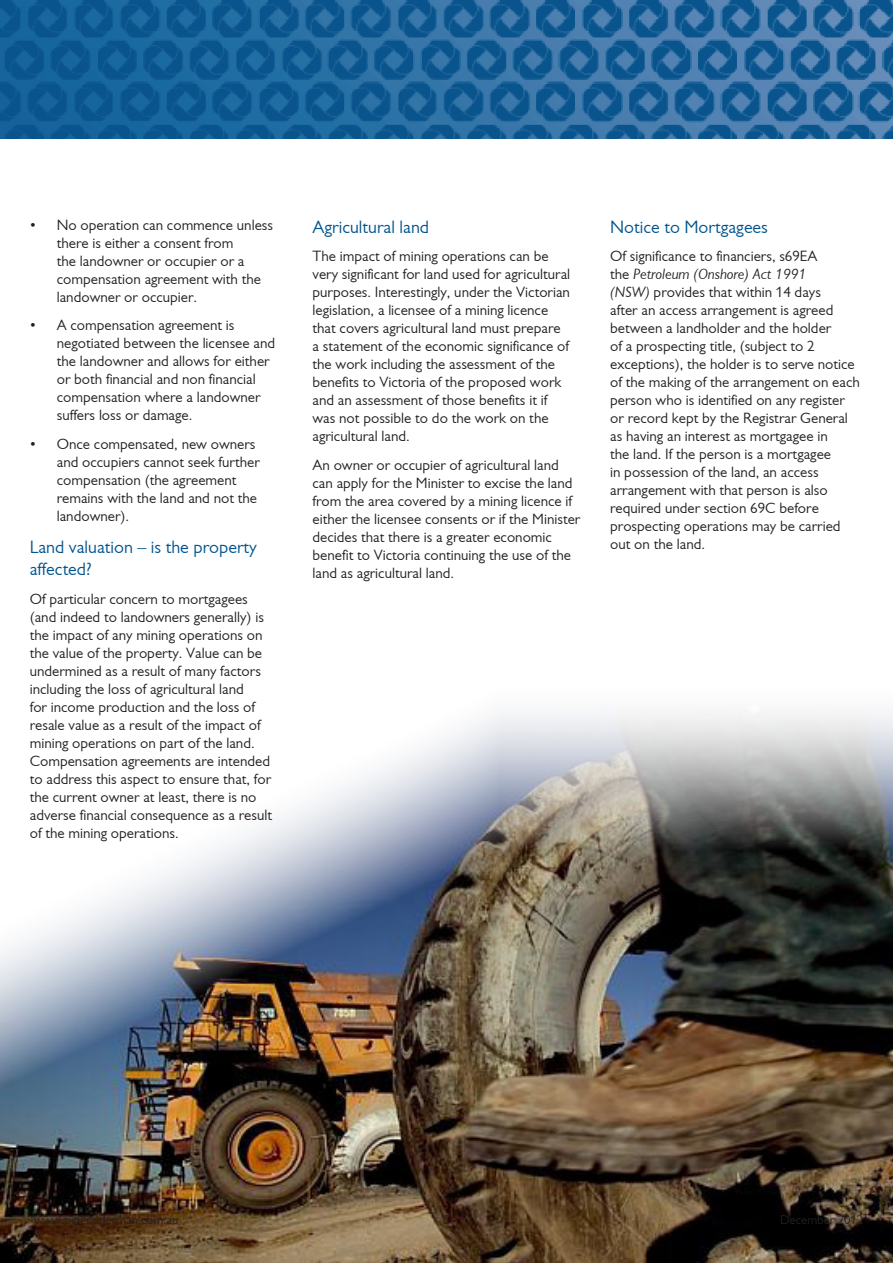
<style>
.page{position:relative;width:893px;height:1263px;background:#fff}
.page>*{position:absolute;margin:0;border:0;box-sizing:border-box;transform-origin:0 0}
.t1{font:18px/21.6px "Gill Alt One MT Book";color:#00538d}
.t2{font:15px/18px "Gill Alt One MT Book";color:#231f20}
.t3{font:12.75px "Gill Alt One MT Book";color:#231f20}
.s1{font-style:italic}
</style>
<div class="page">
<img style="left:0;top:713px;width:893px;height:550px">
<img style="left:1px;top:0;width:891px;height:138px">
<p class="t2" style="left:57px;top:216px;width:218px;text-indent:-27px">• No operation can commence unless there is either a consent from<br>the landowner or occupier or a compensation agreement with the landowner or occupier.</p>
<p class="t2" style="left:57px;top:316px;width:220px;text-indent:-27px">• A compensation agreement is negotiated between the licensee and the landowner and allows for either or both financial and non financial compensation where a landowner suffers loss or damage.</p>
<p class="t2" style="left:57px;top:435px;width:204px;text-indent:-27px">• Once compensated, new owners and occupiers cannot seek further compensation (the agreement remains with the land and not the landowner).</p>
<p class="t1" style="left:30px;top:536px;width:229px">Land valuation – is the property affected?</p>
<p class="t2" style="left:30px;top:589px;width:244px">Of particular concern to mortgagees (and indeed to landowners generally) is the impact of any mining operations on the value of the property. Value can be undermined as a result of many factors including the loss of agricultural land<br>for income production and the loss of resale value as a result of the impact of mining operations on part of the land.<br>Compensation agreements are intended to address this aspect to ensure that, for the current owner at least, there is no adverse financial consequence as a result of the mining operations.</p>
<p class="t1" style="left:313px;top:216px;width:118px">Agricultural land</p>
<p class="t2" style="left:313px;top:247px;width:259px">The impact of mining operations can be very significant for land used for agricultural purposes. Interestingly, under the Victorian legislation, a licensee of a mining licence that covers agricultural land must prepare a statement of the economic significance of the work including the assessment of the benefits to Victoria of the proposed work and an assessment of those benefits it if was not possible to do the work on the agricultural land.</p>
<p class="t2" style="left:313px;top:456px;width:269px">An owner or occupier of agricultural land can apply for the Minister to excise the land from the area covered by a mining licence if either the licensee consents or if the Minister decides that there is a greater economic benefit to Victoria continuing the use of the land as agricultural land.</p>
<p class="t1" style="left:610px;top:216px;width:159px">Notice to Mortgagees</p>
<p class="t2" style="left:610px;top:247px;width:251px">Of significance to financiers, s69EA<br>the <span class="s1">Petroleum (Onshore) Act 1991<br>(NSW)</span> provides that within 14 days<br>after an access arrangement is agreed between a landholder and the holder<br>of a prospecting title, (subject to 2 exceptions), the holder is to serve notice of the making of the arrangement on each person who is identified on any register or record kept by the Registrar General as having an interest as mortgagee in<br>the land. If the person is a mortgagee<br>in possession of the land, an access arrangement with that person is also required under section 69C before prospecting operations may be carried out on the land.</p>
<p class="t3" style="left:34px;top:1212px;width:146px">www.piperalderman.com.au</p>
<p class="t3" style="left:443px;top:1212px;width:8px">5</p>
<p class="t3" style="left:780px;top:1212px;width:85px">December 2012</p>
</div>
